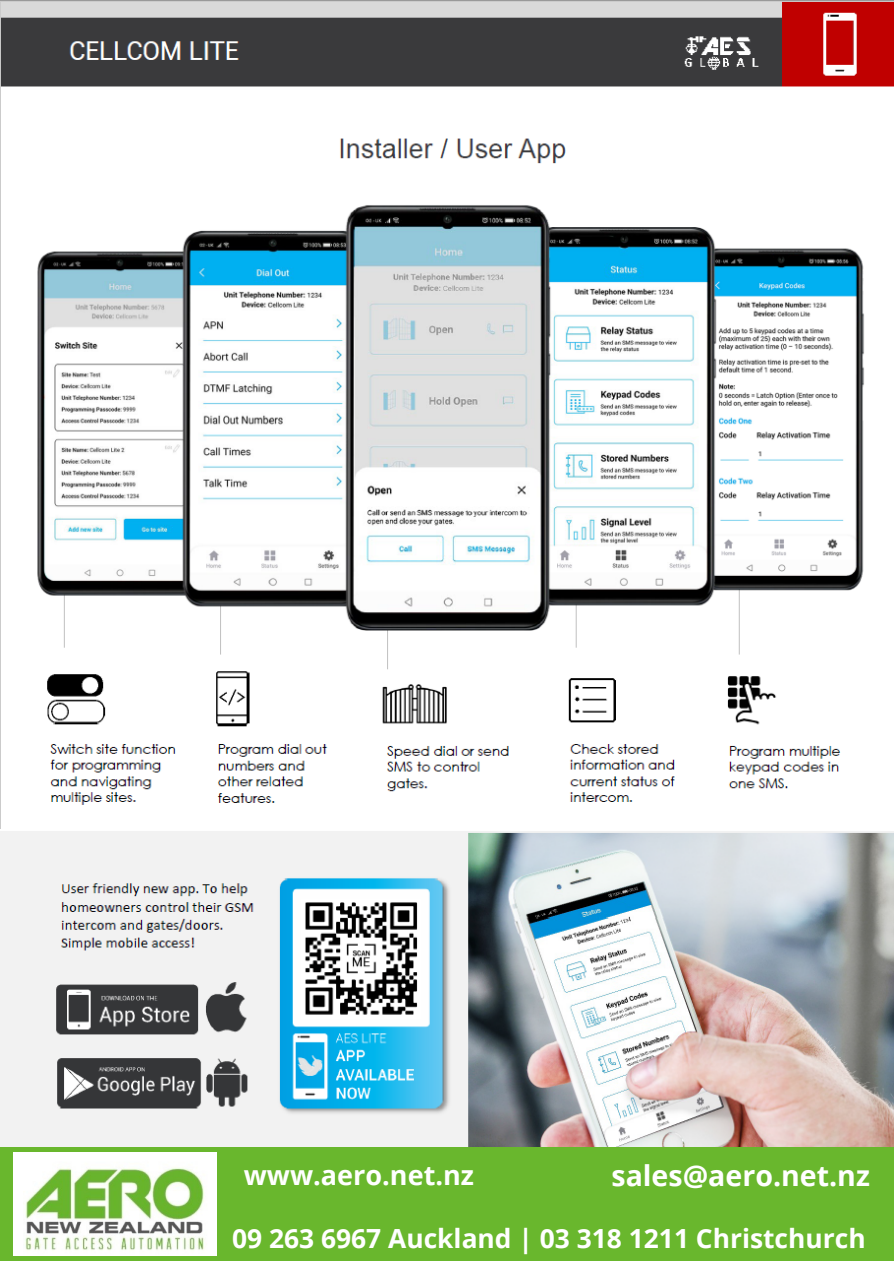
<style>
.page{position:relative;width:894px;height:1264px;background:#fff}
.page>*{position:absolute;margin:0;border:0;box-sizing:border-box;transform-origin:0 0}
.t1{font:700 28.5px "Open Sans";color:#fff}
.t2{font:700 27px "Open Sans";color:#fff}
.t3{font:700 26.4px "Open Sans";color:#fff}
</style>
<div class="page">
<div style="left:0;top:1147px;width:893px;height:113px;background:#69b72d"></div>
<img style="left:14px;top:1152px;width:203px;height:103px">
<img style="left:0;top:0;width:893px;height:829px">
<img style="left:0;top:831px;width:893px;height:315px">
<p class="t1" style="left:611px;top:1155px;width:260px">sales@aero.net.nz</p>
<p class="t3" style="left:232px;top:1219px;width:635px">09 263 6967 Auckland | 03 318 1211 Christchurch</p>
<p class="t2" style="left:244px;top:1155px;width:232px">www.aero.net.nz</p>
</div>
